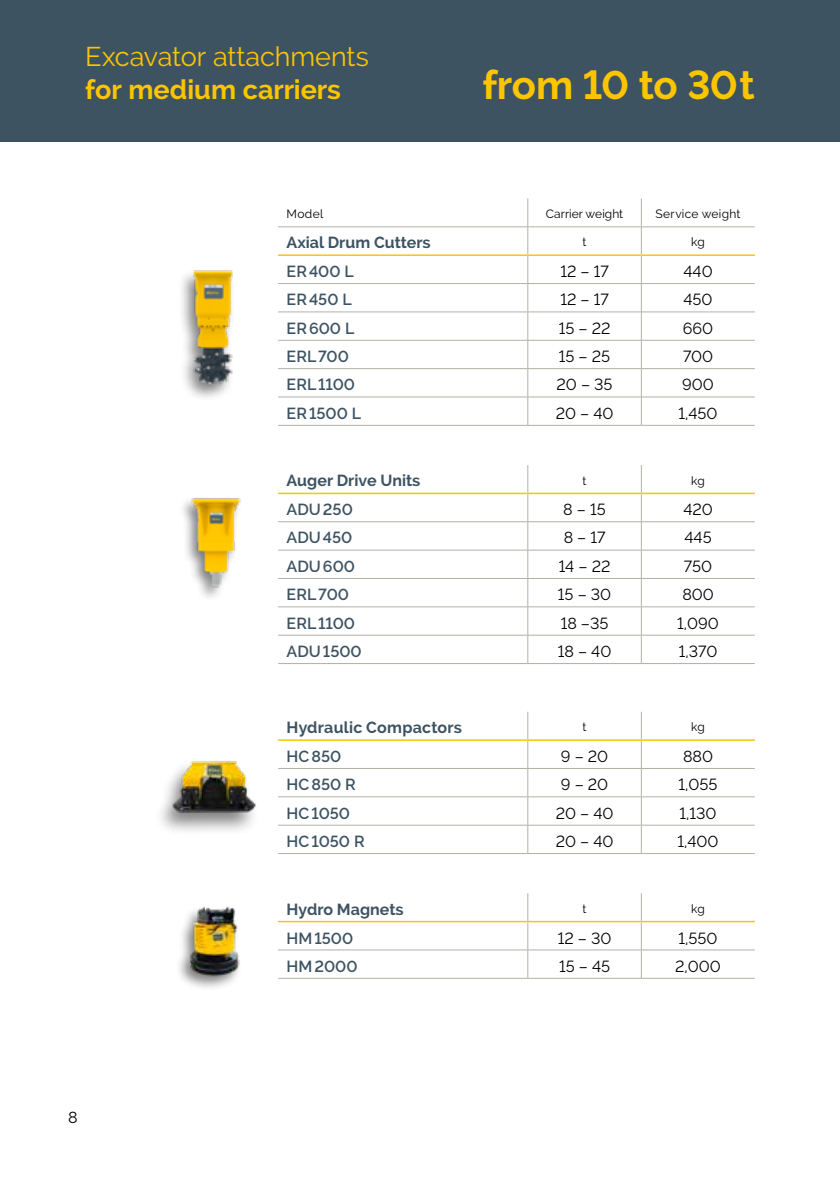
<style>
.page{position:relative;width:840px;height:1191px;background:#fff}
.page>*{position:absolute;margin:0;border:0;box-sizing:border-box;transform-origin:0 0}
.t1{font:700 40px "Raleway";letter-spacing:-.015em;color:#fdc500}
.t2{font:27px "Raleway";letter-spacing:-.005em;color:#fdc500}
.t3{font:700 27px "Raleway";color:#fdc500}
.t4{font:16px "Raleway";color:#000}
.t5{font:600 16px "Raleway";color:#3d5362}
.t6{font:700 16px "Raleway";color:#3d5362}
.t7{font:12px "Raleway";color:#000}
.t8{font:12px "Raleway";letter-spacing:.025em;color:#000}
</style>
<div class="page">
<div style="left:0;top:0;width:839px;height:142px;background:#3d5362"></div>
<svg style="left:527px;top:198px;width:1px;height:227px"></svg>
<svg style="left:527px;top:465px;width:1px;height:198px"></svg>
<svg style="left:640px;top:199px;width:1px;height:226px"></svg>
<svg style="left:640px;top:465px;width:1px;height:198px"></svg>
<hr style="left:278px;top:283px;width:249px;height:1px;background:#b1b1a7">
<hr style="left:527px;top:283px;width:114px;height:1px;background:#b1b1a7">
<hr style="left:641px;top:283px;width:113px;height:1px;background:#b1b1a7">
<hr style="left:278px;top:311px;width:249px;height:1px;background:#b1b1a7">
<hr style="left:527px;top:311px;width:114px;height:1px;background:#b1b1a7">
<hr style="left:641px;top:311px;width:113px;height:1px;background:#b1b1a7">
<hr style="left:278px;top:340px;width:249px;height:1px;background:#b1b1a7">
<hr style="left:527px;top:340px;width:114px;height:1px;background:#b1b1a7">
<hr style="left:641px;top:340px;width:113px;height:1px;background:#b1b1a7">
<hr style="left:278px;top:368px;width:249px;height:1px;background:#b1b1a7">
<hr style="left:527px;top:368px;width:114px;height:1px;background:#b1b1a7">
<hr style="left:641px;top:368px;width:113px;height:1px;background:#b1b1a7">
<hr style="left:278px;top:397px;width:249px;height:1px;background:#b1b1a7">
<hr style="left:527px;top:397px;width:114px;height:1px;background:#b1b1a7">
<hr style="left:641px;top:397px;width:113px;height:1px;background:#b1b1a7">
<hr style="left:278px;top:425px;width:249px;height:1px;background:#b1b1a7">
<hr style="left:527px;top:425px;width:114px;height:1px;background:#b1b1a7">
<hr style="left:641px;top:425px;width:113px;height:1px;background:#b1b1a7">
<hr style="left:278px;top:521px;width:249px;height:1px;background:#b1b1a7">
<hr style="left:527px;top:521px;width:114px;height:1px;background:#b1b1a7">
<hr style="left:641px;top:521px;width:113px;height:1px;background:#b1b1a7">
<hr style="left:278px;top:550px;width:249px;height:1px;background:#b1b1a7">
<hr style="left:527px;top:550px;width:114px;height:1px;background:#b1b1a7">
<hr style="left:641px;top:550px;width:113px;height:1px;background:#b1b1a7">
<hr style="left:278px;top:578px;width:249px;height:1px;background:#b1b1a7">
<hr style="left:527px;top:578px;width:114px;height:1px;background:#b1b1a7">
<hr style="left:641px;top:578px;width:113px;height:1px;background:#b1b1a7">
<hr style="left:278px;top:606px;width:249px;height:1px;background:#b1b1a7">
<hr style="left:527px;top:606px;width:114px;height:1px;background:#b1b1a7">
<hr style="left:641px;top:606px;width:113px;height:1px;background:#b1b1a7">
<hr style="left:278px;top:635px;width:249px;height:1px;background:#b1b1a7">
<hr style="left:527px;top:635px;width:114px;height:1px;background:#b1b1a7">
<hr style="left:641px;top:635px;width:113px;height:1px;background:#b1b1a7">
<hr style="left:278px;top:663px;width:249px;height:1px;background:#b1b1a7">
<hr style="left:527px;top:663px;width:114px;height:1px;background:#b1b1a7">
<hr style="left:641px;top:663px;width:113px;height:1px;background:#b1b1a7">
<hr style="left:278px;top:254px;width:249px;height:2px;background:#fdc500">
<hr style="left:527px;top:254px;width:114px;height:2px;background:#fdc500">
<hr style="left:641px;top:254px;width:113px;height:2px;background:#fdc500">
<hr style="left:278px;top:226px;width:249px;height:1px;background:#b1b1a7">
<hr style="left:527px;top:226px;width:114px;height:1px;background:#b1b1a7">
<hr style="left:641px;top:226px;width:113px;height:1px;background:#b1b1a7">
<hr style="left:278px;top:492px;width:249px;height:2px;background:#fdc500">
<hr style="left:527px;top:492px;width:114px;height:2px;background:#fdc500">
<hr style="left:641px;top:492px;width:113px;height:2px;background:#fdc500">
<hr style="left:278px;top:949px;width:249px;height:1px;background:#b1b1a7">
<svg style="left:527px;top:893px;width:1px;height:85px"></svg>
<hr style="left:527px;top:949px;width:114px;height:1px;background:#b1b1a7">
<svg style="left:640px;top:893px;width:1px;height:85px"></svg>
<hr style="left:641px;top:949px;width:113px;height:1px;background:#b1b1a7">
<hr style="left:278px;top:978px;width:249px;height:1px;background:#b1b1a7">
<hr style="left:527px;top:978px;width:114px;height:1px;background:#b1b1a7">
<hr style="left:641px;top:978px;width:113px;height:1px;background:#b1b1a7">
<hr style="left:278px;top:921px;width:249px;height:1px;background:#fdc500">
<hr style="left:527px;top:921px;width:114px;height:1px;background:#fdc500">
<hr style="left:641px;top:921px;width:113px;height:1px;background:#fdc500">
<hr style="left:278px;top:768px;width:249px;height:1px;background:#b1b1a7">
<hr style="left:527px;top:768px;width:114px;height:1px;background:#b1b1a7">
<hr style="left:641px;top:768px;width:113px;height:1px;background:#b1b1a7">
<hr style="left:278px;top:796px;width:249px;height:1px;background:#b1b1a7">
<hr style="left:527px;top:796px;width:114px;height:1px;background:#b1b1a7">
<hr style="left:641px;top:796px;width:113px;height:1px;background:#b1b1a7">
<hr style="left:278px;top:825px;width:249px;height:1px;background:#b1b1a7">
<hr style="left:527px;top:825px;width:114px;height:1px;background:#b1b1a7">
<hr style="left:641px;top:825px;width:113px;height:1px;background:#b1b1a7">
<hr style="left:278px;top:853px;width:249px;height:1px;background:#b1b1a7">
<hr style="left:527px;top:853px;width:114px;height:1px;background:#b1b1a7">
<hr style="left:641px;top:853px;width:113px;height:1px;background:#b1b1a7">
<svg style="left:527px;top:711px;width:1px;height:142px"></svg>
<svg style="left:640px;top:712px;width:1px;height:141px"></svg>
<hr style="left:278px;top:739px;width:249px;height:2px;background:#fdc500">
<hr style="left:527px;top:739px;width:114px;height:2px;background:#fdc500">
<hr style="left:641px;top:739px;width:113px;height:2px;background:#fdc500">
<div style="left:177px;top:268px;width:60px;height:135px;background:#000;opacity:.5"></div>
<img style="left:177px;top:268px;width:60px;height:127px">
<img style="left:183px;top:498px;width:58px;height:100px">
<div style="left:175px;top:906px;width:67px;height:85px;background:#000;opacity:.5"></div>
<img style="left:175px;top:906px;width:67px;height:75px">
<div style="left:153px;top:758px;width:107px;height:78px;background:#000;opacity:.5"></div>
<img style="left:158px;top:758px;width:102px;height:58px">
<h2 class="t2" style="left:85px;top:41px;width:285px">Excavator attachments</h2>
<h2 class="t3" style="left:85px;top:74px;width:257px">for medium carriers</h2>
<h1 class="t1" style="left:482px;top:62px;width:274px">from 10 to 30t</h1>
<p class="t7" style="left:286px;top:207px;width:38px">Model</p>
<p class="t7" style="left:545px;top:207px;width:79px">Carrier weight</p>
<p class="t8" style="left:655px;top:207px;width:86px">Service weight</p>
<p class="t6" style="left:286px;top:233px;width:145px">Axial Drum Cutters</p>
<p class="t7" style="left:582px;top:235px;width:5px">t</p>
<p class="t7" style="left:690px;top:235px;width:15px">kg</p>
<p class="t5" style="left:286px;top:262px;width:69px">ER400 L</p>
<p class="t4" style="left:560px;top:262px;width:50px">12 – 17</p>
<p class="t4" style="left:683px;top:262px;width:31px">440</p>
<p class="t5" style="left:286px;top:290px;width:67px">ER450 L</p>
<p class="t4" style="left:560px;top:290px;width:50px">12 – 17</p>
<p class="t4" style="left:683px;top:290px;width:31px">450</p>
<p class="t5" style="left:286px;top:319px;width:69px">ER600 L</p>
<p class="t4" style="left:558px;top:319px;width:53px">15 – 22</p>
<p class="t4" style="left:682px;top:319px;width:32px">660</p>
<p class="t5" style="left:286px;top:347px;width:64px">ERL700</p>
<p class="t4" style="left:558px;top:347px;width:53px">15 – 25</p>
<p class="t4" style="left:682px;top:347px;width:32px">700</p>
<p class="t5" style="left:286px;top:375px;width:70px">ERL1100</p>
<p class="t4" style="left:556px;top:375px;width:58px">20 – 35</p>
<p class="t4" style="left:681px;top:375px;width:33px">900</p>
<p class="t5" style="left:286px;top:404px;width:76px">ER1500 L</p>
<p class="t4" style="left:555px;top:404px;width:59px">20 – 40</p>
<p class="t4" style="left:678px;top:404px;width:41px">1,450</p>
<p class="t6" style="left:286px;top:471px;width:135px">Auger Drive Units</p>
<p class="t7" style="left:582px;top:473px;width:5px">t</p>
<p class="t7" style="left:690px;top:473px;width:15px">kg</p>
<p class="t5" style="left:286px;top:500px;width:68px">ADU250</p>
<p class="t4" style="left:563px;top:500px;width:44px">8 – 15</p>
<p class="t4" style="left:683px;top:500px;width:31px">420</p>
<p class="t5" style="left:286px;top:528px;width:67px">ADU450</p>
<p class="t4" style="left:563px;top:528px;width:43px">8 – 17</p>
<p class="t4" style="left:684px;top:528px;width:29px">445</p>
<p class="t5" style="left:286px;top:557px;width:70px">ADU600</p>
<p class="t4" style="left:558px;top:557px;width:53px">14 – 22</p>
<p class="t4" style="left:683px;top:557px;width:30px">750</p>
<p class="t5" style="left:286px;top:585px;width:64px">ERL700</p>
<p class="t4" style="left:557px;top:585px;width:55px">15 – 30</p>
<p class="t4" style="left:682px;top:585px;width:33px">800</p>
<p class="t5" style="left:286px;top:613px;width:70px">ERL1100</p>
<p class="t4" style="left:560px;top:613px;width:49px">18 –35</p>
<p class="t4" style="left:677px;top:613px;width:43px">1,090</p>
<p class="t5" style="left:286px;top:642px;width:77px">ADU1500</p>
<p class="t4" style="left:557px;top:642px;width:55px">18 – 40</p>
<p class="t4" style="left:678px;top:642px;width:40px">1,370</p>
<p class="t6" style="left:286px;top:718px;width:177px">Hydraulic Compactors</p>
<p class="t7" style="left:582px;top:720px;width:5px">t</p>
<p class="t7" style="left:690px;top:720px;width:15px">kg</p>
<p class="t5" style="left:286px;top:747px;width:56px">HC850</p>
<p class="t4" style="left:560px;top:747px;width:49px">9 – 20</p>
<p class="t4" style="left:682px;top:747px;width:32px">880</p>
<p class="t5" style="left:286px;top:775px;width:71px">HC850 R</p>
<p class="t4" style="left:560px;top:775px;width:49px">9 – 20</p>
<p class="t4" style="left:678px;top:775px;width:40px">1,055</p>
<p class="t5" style="left:286px;top:803px;width:65px">HC1050</p>
<p class="t4" style="left:555px;top:803px;width:59px">20 – 40</p>
<p class="t4" style="left:679px;top:803px;width:38px">1,130</p>
<p class="t5" style="left:286px;top:832px;width:80px">HC1050 R</p>
<p class="t4" style="left:555px;top:832px;width:59px">20 – 40</p>
<p class="t4" style="left:677px;top:832px;width:43px">1,400</p>
<p class="t6" style="left:286px;top:899px;width:118px">Hydro Magnets</p>
<p class="t7" style="left:582px;top:901px;width:5px">t</p>
<p class="t7" style="left:690px;top:901px;width:15px">kg</p>
<p class="t5" style="left:286px;top:928px;width:68px">HM1500</p>
<p class="t4" style="left:557px;top:928px;width:55px">12 – 30</p>
<p class="t4" style="left:678px;top:928px;width:40px">1,550</p>
<p class="t5" style="left:286px;top:956px;width:72px">HM2000</p>
<p class="t4" style="left:558px;top:956px;width:53px">15 – 45</p>
<p class="t4" style="left:674px;top:956px;width:47px">2,000</p>
<p class="t4" style="left:68px;top:1108px;width:11px">8</p>
</div>
